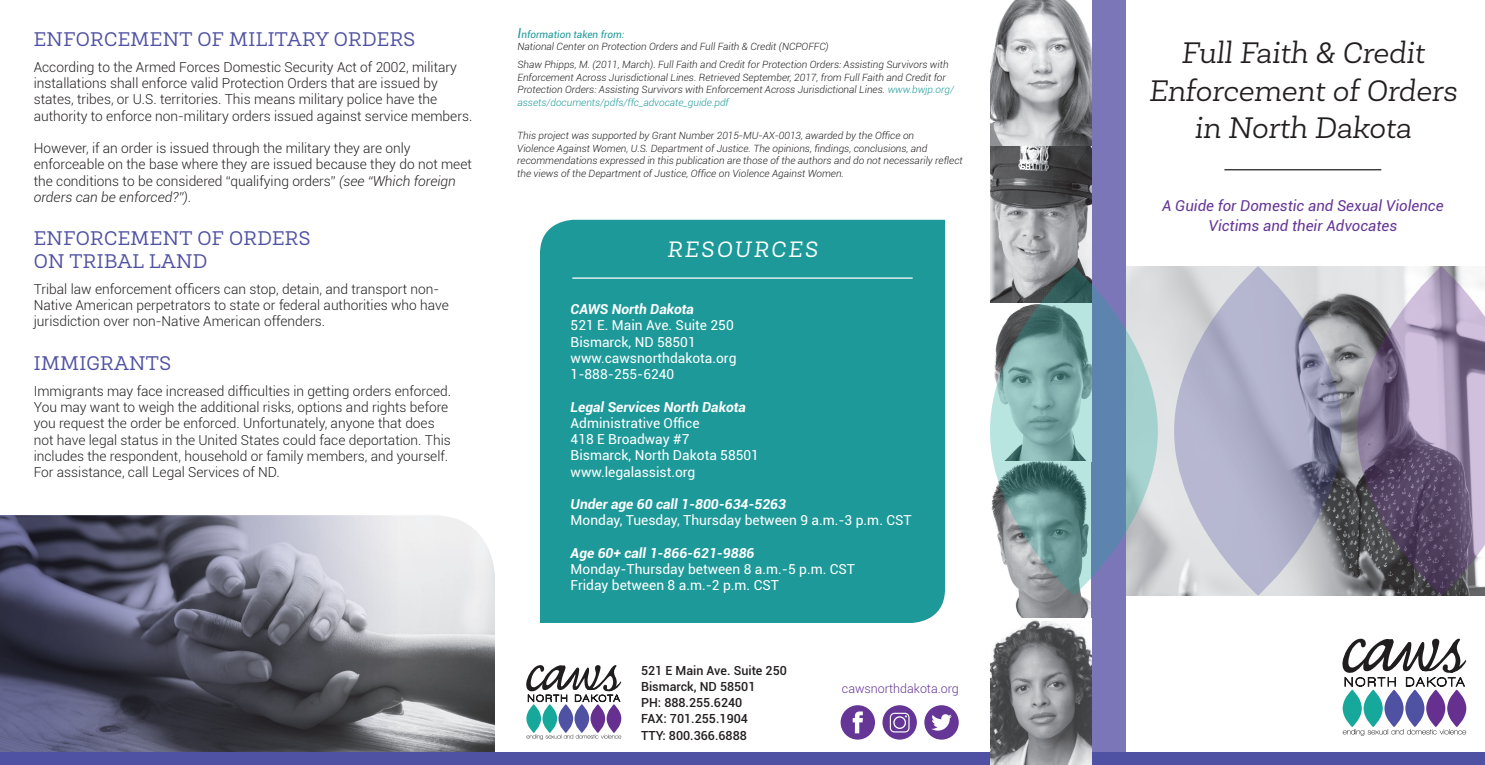
<style>
.page{position:relative;width:1485px;height:765px;background:#fff}
.page>*{position:absolute;margin:0;border:0;box-sizing:border-box;transform-origin:0 0}
.t1{font:italic 300 30px/37.5px "Newslab";color:#231f20;text-align:center}
.t2{font:italic 22.5px "Newslab";letter-spacing:.1em;color:#fff}
.t3{font:20px "Newslab";letter-spacing:.02em;color:#4f51a2}
.t4{font:italic 15px "Roboto";color:#653695}
.t5{font:300 13.75px/16.2px "Roboto";color:#231f20}
.t6{font:13.75px "Roboto";color:#fff}
.t7{font:italic 700 13.75px "Roboto";color:#fff}
.t8{font:500 12.5px "Roboto";color:#231f20}
.t9{font:300 12.5px "Roboto";color:#653695}
.t10{font:italic 300 10px/12.5px "Roboto";color:#231f20}
.t11{font:italic 10px "Roboto";color:#1e9999}
.s1{font-style:italic}
.s2{font-size:13.75px}
.s3{color:#1e9999}
</style>
<div class="page">
<img style="left:1126px;top:266px;width:231px;height:330px">
<svg style="left:0;top:515px;width:495px;height:238px;background:#737481"></svg>
<div style="left:1091px;top:0;width:35px;height:765px;background:#7b76b8"></div>
<div style="left:0;top:753px;width:1485px;height:12px;background:#4f51a2"></div>
<svg style="left:1342px;top:638px;width:124px;height:49px"></svg>
<svg style="left:1343px;top:729px;width:123px;height:7px"></svg>
<svg style="left:1343px;top:690px;width:19px;height:37px"></svg>
<svg style="left:1364px;top:690px;width:19px;height:37px"></svg>
<svg style="left:1384px;top:690px;width:20px;height:37px"></svg>
<svg style="left:1405px;top:690px;width:19px;height:37px"></svg>
<svg style="left:1426px;top:690px;width:19px;height:37px"></svg>
<svg style="left:1447px;top:690px;width:19px;height:37px"></svg>
<svg style="left:526px;top:665px;width:95px;height:38px"></svg>
<svg style="left:526px;top:734px;width:95px;height:6px"></svg>
<svg style="left:526px;top:704px;width:15px;height:29px"></svg>
<svg style="left:542px;top:704px;width:15px;height:29px"></svg>
<svg style="left:558px;top:704px;width:15px;height:29px"></svg>
<svg style="left:575px;top:704px;width:14px;height:29px"></svg>
<svg style="left:591px;top:704px;width:14px;height:29px"></svg>
<svg style="left:607px;top:704px;width:14px;height:29px"></svg>
<div style="left:841px;top:705px;width:34px;height:35px;background:#653695;border-radius:50%"></div>
<svg style="left:853px;top:712px;width:10px;height:21px"></svg>
<svg style="left:882px;top:705px;width:35px;height:35px"></svg>
<svg style="left:890px;top:713px;width:20px;height:20px"></svg>
<div style="left:924px;top:705px;width:35px;height:35px;background:#653695;border-radius:50%"></div>
<svg style="left:931px;top:714px;width:21px;height:17px"></svg>
<hr style="left:1224px;top:169px;width:157px;height:1px;background:#231f20">
<div style="left:540px;top:220px;width:405px;height:403px;background:#1e9999"></div>
<hr style="left:804px;top:278px;width:116px;height:1px;background:#1e9999">
<hr style="left:572px;top:277px;width:341px;height:2px;background:#fff">
<img style="left:990px;top:0;width:101px;height:765px">
<svg style="left:990px;top:266px;width:168px;height:330px;background:#7a9ea8"></svg>
<svg style="left:1174px;top:266px;width:168px;height:330px;background:#aeaec4"></svg>
<svg style="left:1357px;top:266px;width:128px;height:330px;background:#897e94"></svg>
<p class="t3" style="left:34px;top:26px;width:383px">ENFORCEMENT OF MILITARY ORDERS</p>
<p class="t5" style="left:34px;top:58px;width:440px">According to the Armed Forces Domestic Security Act of 2002, military installations shall enforce valid Protection Orders that are issued by states, tribes, or U.S. territories. This means military police have the authority to enforce non-military orders issued against service members.</p>
<p class="t5" style="left:34px;top:140px;width:440px">However, if an order is issued through the military they are only enforceable on the base where they are issued because they do not meet the conditions to be considered “qualifying orders” <span class="s1">(see “Which foreign orders can be enforced?”)</span>.</p>
<p class="t3" style="left:34px;top:226px;width:278px">ENFORCEMENT OF ORDERS</p>
<p class="t3" style="left:34px;top:248px;width:175px">ON TRIBAL LAND</p>
<p class="t5" style="left:34px;top:280px;width:417px">Tribal law enforcement officers can stop, detain, and transport non-<br>Native American perpetrators to state or federal authorities who have jurisdiction over non-Native American offenders.</p>
<p class="t3" style="left:34px;top:350px;width:139px">IMMIGRANTS</p>
<p class="t5" style="left:34px;top:382px;width:419px">Immigrants may face increased difficulties in getting orders enforced.<br>You may want to weigh the additional risks, options and rights before you request the order be enforced. Unfortunately, anyone that does not have legal status in the United States could face deportation. This includes the respondent, household or family members, and yourself.<br>For assistance, call Legal Services of ND.</p>
<p class="t11" style="left:518px;top:27px;width:108px"><span class="s2">I</span>nformation taken from:</p>
<p class="t10" style="left:518px;top:40px;width:313px">National Center on Protection Orders and Full Faith &amp; Credit (NCPOFFC)</p>
<p class="t10" style="left:518px;top:58px;width:438px">Shaw Phipps, M. (2011, March). Full Faith and Credit for Protection Orders: Assisting Survivors with Enforcement Across Jurisdictional Lines. Retrieved September, 2017, from Full Faith and Credit for Protection Orders: Assisting Survivors with Enforcement Across Jurisdictional Lines. <span class="s3">www.bwjp.org/ assets/documents/pdfs/ffc_advocate_guide.pdf</span></p>
<p class="t10" style="left:517px;top:129px;width:447px">This project was supported by Grant Number 2015-MU-AX-0013, awarded by the Office on<br>Violence Against Women, U.S. Department of Justice. The opinions, findings, conclusions, and recommendations expressed in this publication are those of the authors and do not necessarily reflect the views of the Department of Justice, Office on Violence Against Women.</p>
<p class="t2" style="left:667px;top:236px;width:152px">RESOURCES</p>
<p class="t7" style="left:571px;top:300px;width:125px">CAWS North Dakota</p>
<p class="t6" style="left:571px;top:316px;width:165px">521 E. Main Ave. Suite 250</p>
<p class="t6" style="left:571px;top:332px;width:127px">Bismarck, ND 58501</p>
<p class="t6" style="left:571px;top:348px;width:167px">www.cawsnorthdakota.org</p>
<p class="t6" style="left:571px;top:365px;width:105px">1-888-255-6240</p>
<p class="t7" style="left:571px;top:397px;width:177px">Legal Services North Dakota</p>
<p class="t6" style="left:571px;top:413px;width:130px">Administrative Office</p>
<p class="t6" style="left:571px;top:430px;width:120px">418 E Broadway #7</p>
<p class="t6" style="left:571px;top:446px;width:190px">Bismarck, North Dakota 58501</p>
<p class="t6" style="left:571px;top:462px;width:126px">www.legalassist.org</p>
<p class="t7" style="left:571px;top:495px;width:217px">Under age 60 call 1-800-634-5263</p>
<p class="t6" style="left:571px;top:511px;width:343px">Monday, Tuesday, Thursday between 9 a.m.-3 p.m. CST</p>
<p class="t7" style="left:571px;top:543px;width:185px">Age 60+ call 1-866-621-9886</p>
<p class="t6" style="left:571px;top:560px;width:286px">Monday-Thursday between 8 a.m.-5 p.m. CST</p>
<p class="t6" style="left:571px;top:576px;width:210px">Friday between 8 a.m.-2 p.m. CST</p>
<p class="t8" style="left:641px;top:661px;width:147px">521 E Main Ave. Suite 250</p>
<p class="t8" style="left:641px;top:678px;width:116px">Bismarck, ND 58501</p>
<p class="t8" style="left:641px;top:694px;width:103px">PH: 888.255.6240</p>
<p class="t8" style="left:641px;top:710px;width:108px">FAX: 701.255.1904</p>
<p class="t8" style="left:641px;top:726px;width:107px">TTY: 800.366.6888</p>
<p class="t9" style="left:842px;top:680px;width:118px">cawsnorthdakota.org</p>
<p class="t1" style="left:1149px;top:34px;width:310px">Full Faith &amp; Credit<br>Enforcement of Orders</p>
<p class="t1" style="left:1194px;top:109px;width:219px">in North Dakota</p>
<p class="t4" style="left:1162px;top:195px;width:283px">A Guide for Domestic and Sexual Violence</p>
<p class="t4" style="left:1209px;top:215px;width:190px">Victims and their Advocates</p>
</div>
